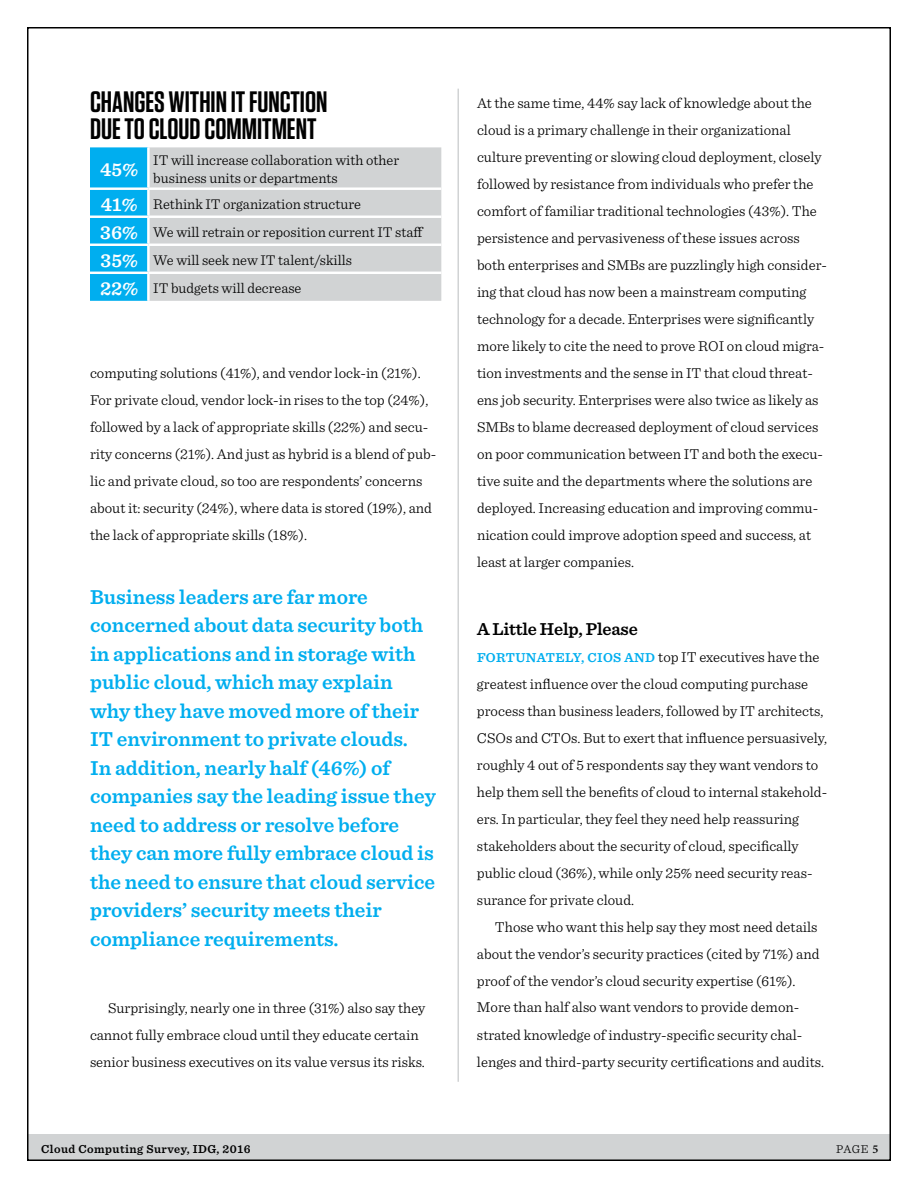
<style>
.page{position:relative;width:918px;height:1188px;background:#fff}
.page>*{position:absolute;margin:0;border:0;box-sizing:border-box;transform-origin:0 0}
.t1{font:600 29.55px/27px "Tungsten";color:#000}
.t2{font:600 21px/28.5px "Sentinel";color:#00aeef}
.t3{font:600 19.65px "Sentinel";color:#fff}
.t4{font:600 18px "Sentinel";letter-spacing:-.01em;color:#000}
.t5{font:300 15px/27px "Sentinel";color:#000}
.t6{font:300 14.7px/28px "Sentinel";color:#000}
.t7{font:600 13.5px "Sentinel";letter-spacing:.02em;color:#00aeef}
.t8{font:600 12px "Sentinel";letter-spacing:.04em;color:#000}
.t9{font:300 12px "Sentinel";color:#000}
.s1{font-weight:600;font-size:19.65px;color:#fff}
.s2{font-weight:600;font-size:13.5px;color:#00aeef}
.s3{font-family:"Minion Pro";font-weight:600}
</style>
<div class="page">
<div style="left:27px;top:1134px;width:864px;height:27px;background:#d1d3d4"></div>
<hr style="left:458px;top:89px;width:1px;height:993px;background:#d1d3d4">
<div style="left:90px;top:147px;width:57px;height:154px;background:#00aeef"></div>
<div style="left:150px;top:147px;width:291px;height:154px;background:#d1d3d4"></div>
<hr style="left:90px;top:187px;width:58px;height:3px;background:#fff">
<hr style="left:148px;top:187px;width:293px;height:3px;background:#fff">
<hr style="left:90px;top:216px;width:58px;height:2px;background:#fff">
<hr style="left:148px;top:216px;width:293px;height:2px;background:#fff">
<hr style="left:90px;top:244px;width:58px;height:2px;background:#fff">
<hr style="left:148px;top:244px;width:293px;height:2px;background:#fff">
<hr style="left:90px;top:272px;width:58px;height:2px;background:#fff">
<hr style="left:148px;top:272px;width:293px;height:2px;background:#fff">
<h1 class="t1" style="left:90px;top:89px;width:239px">CHANGES WITHIN IT FUNCTION<br>DUE TO CLOUD COMMITMENT</h1>
<h3 class="t3" style="left:100px;top:154px;width:39px">45%</h3>
<p class="t6" style="left:153px;top:151px;width:247px;line-height:17.2px">IT will increase collaboration with other business units or departments</p>
<p class="t6" style="left:100px;top:189px;width:325px"><span class="s1">41%</span> Rethink IT organization structure<br><span class="s1">36%</span> We will retrain or reposition current IT staff <span class="s1">35%</span> We will seek new IT talent/skills<br><span class="s1">22%</span> IT budgets will decrease</p>
<p class="t5" style="left:90px;top:358px;width:348px">computing solutions (41%), and vendor lock-in (21%).<br>For private cloud, vendor lock-in rises to the top (24%), followed by a lack of appropriate skills (22%) and secu&shy;rity concerns (21%). And just as hybrid is a blend of pub&shy;lic and private cloud, so too are respondents’ concerns about it: security (24%), where data is stored (19%), and the lack of appropriate skills (18%).</p>
<p class="t2" style="left:90px;top:582px;width:347px">Business leaders are far more concerned about data security both in applications and in storage with public cloud, which may explain why they have moved more of their IT environment to private clouds.<br>In addition, nearly half (46%) of companies say the leading issue they need to address or resolve before they can more fully embrace cloud is the need to ensure that cloud service providers’ security meets their compliance requirements.</p>
<p class="t5" style="left:90px;top:993px;width:337px;text-indent:18px">Surprisingly, nearly one in three (31%) also say they cannot fully embrace cloud until they educate certain senior business executives on its value versus its risks.</p>
<p class="t5" style="left:477px;top:88px;width:352px">At the same time, 44% say lack of knowledge about the cloud is a primary challenge in their organizational culture preventing or slowing cloud deployment, closely followed by resistance from individuals who prefer the comfort of familiar traditional technologies (43%). The persistence and pervasiveness of these issues across both enterprises and SMBs are puzzlingly high consider&shy;ing that cloud has now been a mainstream computing technology for a decade. Enterprises were significantly more likely to cite the need to prove ROI on cloud migra&shy;tion investments and the sense in IT that cloud threat&shy;ens job security. Enterprises were also twice as likely as SMBs to blame decreased deployment of cloud services on poor communication between IT and both the execu&shy;tive suite and the departments where the solutions are deployed. Increasing education and improving commu&shy;nication could improve adoption speed and success, at least at larger companies.</p>
<p class="t4" style="left:477px;top:615px;width:162px">A Little Help, Please</p>
<p class="t7" style="left:477px;top:647px;width:120px">Fortunate ly, CIO</p>
<p class="t5" style="left:477px;top:642px;width:352px;text-indent:136px"><span class="s2">s and</span> top IT executives have the greatest influence over the cloud computing purchase process than business leaders, followed by IT architects, CSOs and CTOs. But to exert that influence persuasively, roughly 4 out of 5 respondents say they want vendors to help them sell the benefits of cloud to internal stakehold&shy;ers. In particular, they feel they need help reassuring stakeholders about the security of cloud, specifically public cloud (36%), while only 25% need security reas&shy;surance for private cloud.</p>
<p class="t5" style="left:477px;top:912px;width:349px;text-indent:18px">Those who want this help say they most need details about the vendor’s security practices (cited by 71%) and proof of the vendor’s cloud security expertise (61%).<br>More than half also want vendors to provide demon&shy;strated knowledge of industry-specific security chal&shy;lenges and third-party security certifications and audits.</p>
<p class="t8" style="left:41px;top:1139px;width:211px">Cloud Computing Survey, IDG, 2016</p>
<p class="t9" style="left:836px;top:1140px;width:44px">Page <span class="s3">5</span></p>
</div>
